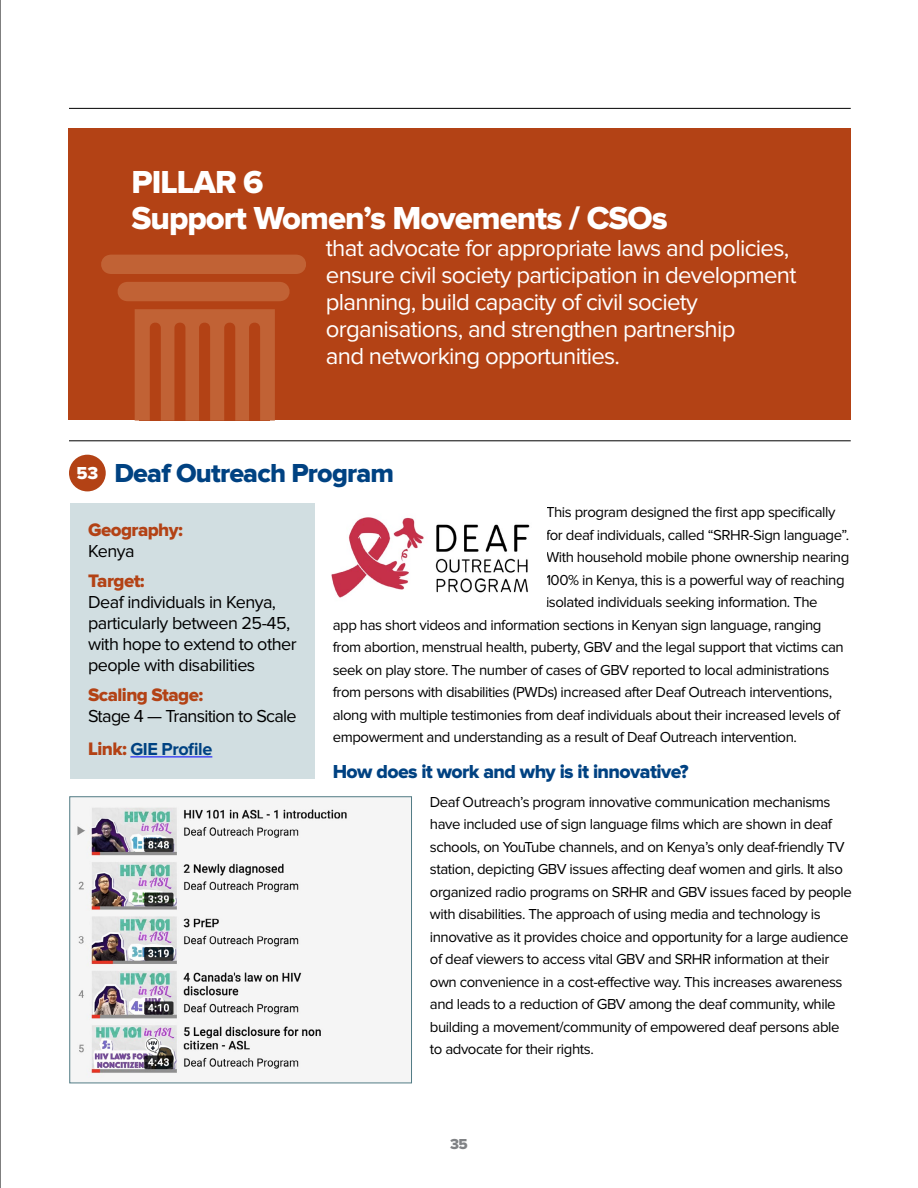
<style>
.page{position:relative;width:918px;height:1188px;background:#fff}
.page>*{position:absolute;margin:0;border:0;box-sizing:border-box;transform-origin:0 0}
.t1{font:33px/36px "Proxima Nova Extrabld";letter-spacing:-.03em;color:#fff}
.t2{font:27px "Proxima Nova Extrabld";letter-spacing:-.03em;color:#004282}
.t3{font:24px/27px "Proxima Nova";letter-spacing:-.03em;color:#fff}
.t4{font:19.5px "Proxima Nova Extrabld";letter-spacing:-.03em;color:#004282}
.t5{font:18.75px "Proxima Nova Extrabld";letter-spacing:-.03em;color:#b34215}
.t6{font:18px/21px "Proxima Nova";letter-spacing:-.03em;color:#000}
.t7{font:18px "Proxima Nova Extrabld";color:#fff}
.t8{font:15px/22.5px "Proxima Nova";letter-spacing:-.03em;color:#000}
.t9{font:15px "Proxima Nova Extrabld";color:#808285}
.s1{font-size:30px;color:#b34215}
.s2{font-family:"Proxima Nova Extrabld";font-size:18.75px;color:#b34215}
.s3{font-weight:700;color:#004282}
</style>
<div class="page">
<div style="left:68px;top:129px;width:783px;height:291px;background:#b34215"></div>
<div style="left:101px;top:255px;width:205px;height:19px;background:#c16235"></div>
<div style="left:118px;top:282px;width:172px;height:19px;background:#c16235"></div>
<svg style="left:135px;top:309px;width:140px;height:112px"></svg>
<div style="left:70px;top:503px;width:245px;height:276px;background:#d1dee1"></div>
<hr style="left:130px;top:757px;width:82px;height:1px;background:#00f">
<div style="left:69px;top:455px;width:37px;height:36px;background:#b34215;border-radius:50%"></div>
<img style="left:331px;top:517px;width:199px;height:81px">
<img style="left:74px;top:806px;width:276px;height:272px">
<div style="left:69px;top:796px;width:343px;height:287px;border:1px solid #527c85"></div>
<hr style="left:69px;top:108px;width:782px;height:1px;background:#000">
<hr style="left:69px;top:440px;width:782px;height:1px;background:#000">
<hr style="left:0;top:0;width:1px;height:1188px;background:#000">
<h1 class="t1" style="left:131px;top:166px;width:538px">PILLAR 6<br>Support Women’s Movements / CSOs</h1>
<h3 class="t3" style="left:326px;top:236px;width:472px">that advocate for appropriate laws and policies, ensure civil society participation in development planning, build capacity of civil society organisations, and strengthen partnership<br>and networking opportunities.</h3>
<h2 class="t2" style="left:83px;top:461px;width:312px"><span class="s1">6</span> Deaf Outreach Program</h2>
<p class="t5" style="left:88px;top:521px;width:96px">Geography:</p>
<p class="t6" style="left:88px;top:541px;width:48px">Kenya</p>
<p class="t5" style="left:88px;top:572px;width:58px">Target:</p>
<p class="t6" style="left:88px;top:592px;width:210px">Deaf individuals in Kenya, particularly between 25-45, with hope to extend to other people with disabilities</p>
<p class="t5" style="left:88px;top:686px;width:117px">Scaling Stage:</p>
<p class="t6" style="left:88px;top:700px;width:210px;line-height:33px">Stage 4 — Transition to Scale<br><span class="s2">Link:</span> <span class="s3">GIE Profile</span></p>
<p class="t7" style="left:76px;top:465px;width:23px">53</p>
<p class="t8" style="left:546px;top:502px;width:291px">This program designed the first app specifically</p>
<p class="t8" style="left:546px;top:524px;width:305px">for deaf individuals, called “SRHR-Sign language”.</p>
<p class="t8" style="left:546px;top:547px;width:305px">With household mobile phone ownership nearing</p>
<p class="t8" style="left:546px;top:569px;width:300px">100% in Kenya, this is a powerful way of reaching</p>
<p class="t8" style="left:546px;top:592px;width:273px">isolated individuals seeking information. The</p>
<p class="t8" style="left:333px;top:614px;width:490px">app has short videos and information sections in Kenyan sign language, ranging</p>
<p class="t8" style="left:333px;top:637px;width:513px">from abortion, menstrual health, puberty, GBV and the legal support that victims can</p>
<p class="t8" style="left:333px;top:659px;width:498px">seek on play store. The number of cases of GBV reported to local administrations</p>
<p class="t8" style="left:333px;top:682px;width:501px">from persons with disabilities (PWDs) increased after Deaf Outreach interventions,</p>
<p class="t8" style="left:333px;top:704px;width:509px">along with multiple testimonies from deaf individuals about their increased levels of</p>
<p class="t8" style="left:333px;top:727px;width:466px">empowerment and understanding as a result of Deaf Outreach intervention.</p>
<h3 class="t4" style="left:333px;top:763px;width:357px">How does it work and why is it innovative?</h3>
<p class="t8" style="left:430px;top:791px;width:423px">Deaf Outreach’s program innovative communication mechanisms have included use of sign language films which are shown in deaf schools, on YouTube channels, and on Kenya’s only deaf-friendly TV station, depicting GBV issues affecting deaf women and girls. It also organized radio programs on SRHR and GBV issues faced by people with disabilities. The approach of using media and technology is innovative as it provides choice and opportunity for a large audience of deaf viewers to access vital GBV and SRHR information at their own convenience in a cost-effective way. This increases awareness and leads to a reduction of GBV among the deaf community, while building a movement/community of empowered deaf persons able to advocate for their rights.</p>
<p class="t9" style="left:450px;top:1138px;width:19px">35</p>
</div>
